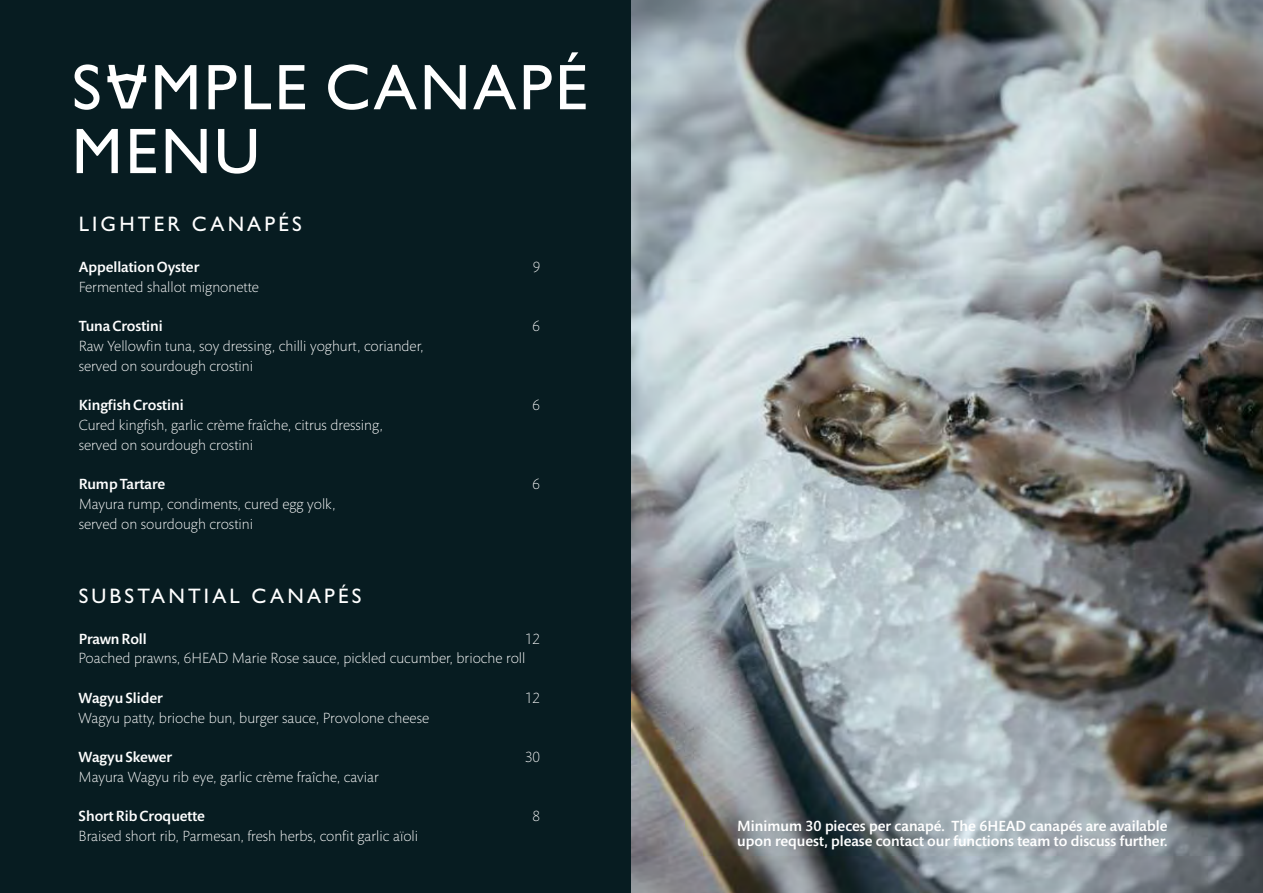
<style>
.page{position:relative;width:1263px;height:893px;background:#071c21}
.page>*{position:absolute;margin:0;border:0;box-sizing:border-box;transform-origin:0 0}
.t1{font:64.8px/63.9px "Gill Sans";letter-spacing:.045em;color:#fff}
.t2{font:21px "Gill Sans";letter-spacing:.155em;color:#fff}
.t3{font:300 15px/19.6px "Mundo Sans Std";color:#fff}
.t4{font:500 15px/15.6px "Mundo Sans Std";color:#fff}
</style>
<div class="page">
<svg style="left:107px;top:65px;width:39px;height:44px"></svg>
<img style="left:631px;top:0;width:632px;height:893px">
<h1 class="t1" style="left:72px;top:62px;width:517px">S MPLE CANAPÉ<br>MENU</h1>
<h2 class="t2" style="left:79px;top:216px;width:225px">LIGHTER CANAPÉS</h2>
<p class="t4" style="left:79px;top:261px;width:122px">Appellation Oyster</p>
<p class="t3" style="left:533px;top:259px;width:9px">9</p>
<p class="t3" style="left:79px;top:279px;width:182px">Fermented shallot mignonette</p>
<p class="t4" style="left:79px;top:320px;width:86px">Tuna Crostini</p>
<p class="t3" style="left:533px;top:318px;width:9px">6</p>
<p class="t3" style="left:79px;top:338px;width:346px">Raw Yellowfin tuna, soy dressing, chilli yoghurt, coriander, served on sourdough crostini</p>
<p class="t4" style="left:79px;top:399px;width:106px">Kingfish Crostini</p>
<p class="t3" style="left:533px;top:397px;width:9px">6</p>
<p class="t3" style="left:79px;top:417px;width:306px">Cured kingfish, garlic crème fraîche, citrus dressing, served on sourdough crostini</p>
<p class="t4" style="left:79px;top:478px;width:88px">Rump Tartare</p>
<p class="t3" style="left:533px;top:476px;width:9px">6</p>
<p class="t3" style="left:79px;top:496px;width:258px">Mayura rump, condiments, cured egg yolk, served on sourdough crostini</p>
<h2 class="t2" style="left:79px;top:589px;width:284px">SUBSTANTIAL CANAPÉS</h2>
<p class="t4" style="left:79px;top:632px;width:70px">Prawn Roll</p>
<p class="t3" style="left:79px;top:630px;width:463px;text-indent:446px">12<br>Poached prawns, 6HEAD Marie Rose sauce, pickled cucumber, brioche roll</p>
<p class="t4" style="left:79px;top:692px;width:86px">Wagyu Slider</p>
<p class="t3" style="left:525px;top:690px;width:17px">12</p>
<p class="t3" style="left:79px;top:709px;width:352px">Wagyu patty, brioche bun, burger sauce, Provolone cheese</p>
<p class="t4" style="left:79px;top:751px;width:95px">Wagyu Skewer</p>
<p class="t3" style="left:525px;top:749px;width:17px">30</p>
<p class="t3" style="left:79px;top:769px;width:302px">Mayura Wagyu rib eye, garlic crème fraîche, caviar</p>
<p class="t4" style="left:79px;top:810px;width:128px">Short Rib Croquette</p>
<p class="t3" style="left:533px;top:808px;width:9px">8</p>
<p class="t3" style="left:79px;top:828px;width:341px">Braised short rib, Parmesan, fresh herbs, confit garlic aïoli</p>
<p class="t4" style="left:737px;top:819px;width:432px">Minimum 30 pieces per canapé. The 6HEAD canapés are available upon request, please contact our functions team to discuss further.</p>
</div>
